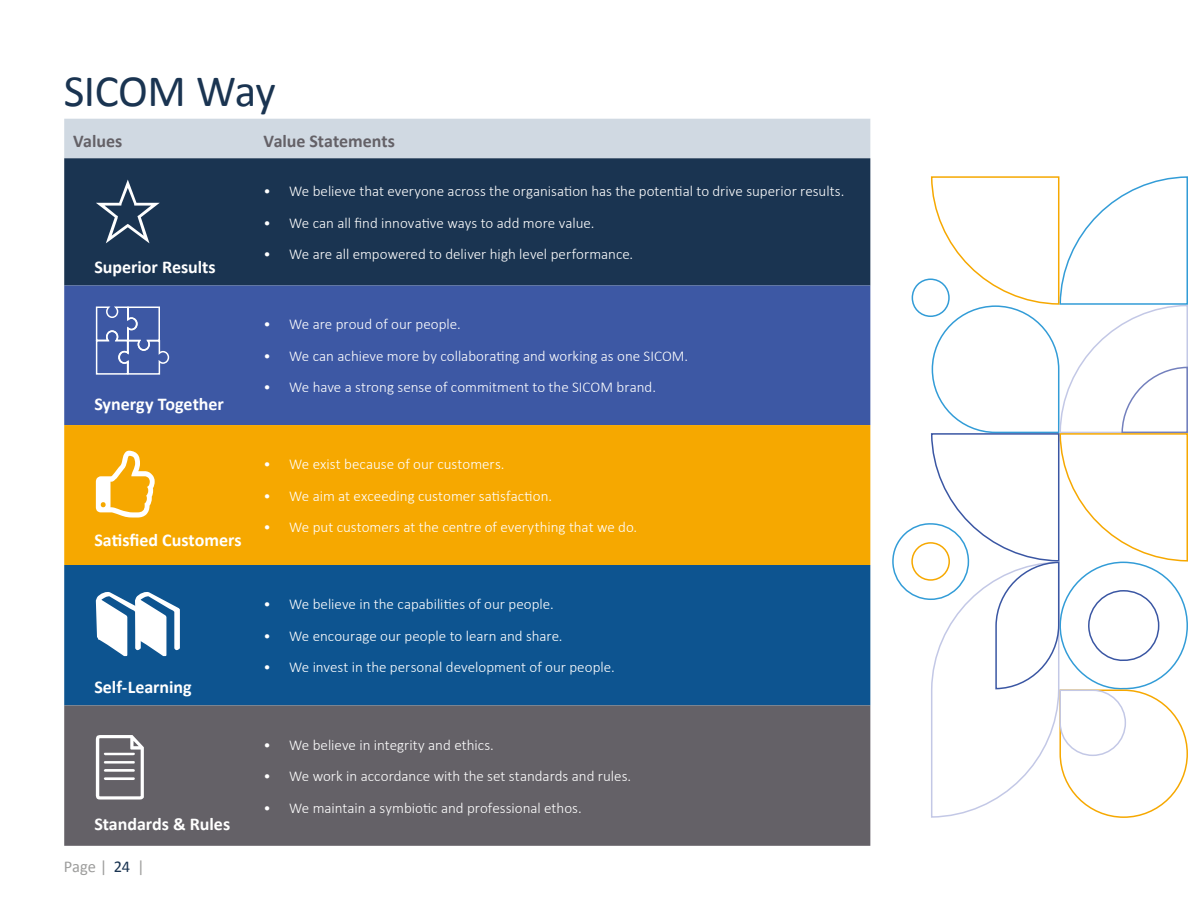
<style>
.page{position:relative;width:1188px;height:918px;background:#fff}
.page>*{position:absolute;margin:0;border:0;box-sizing:border-box;transform-origin:0 0}
.t1{font:45px "Calibri";letter-spacing:-.01em;color:#1a3451}
.t2{font:700 18px "Calibri";color:#fff}
.t3{font:700 18px "Calibri";letter-spacing:-.005em;color:#646167}
.t4{font:16.5px "Calibri";letter-spacing:-.01em;color:#9d9d9c}
.t5{font:300 15px "Calibri";color:#fff}
.s1{color:#1a3451}
</style>
<div class="page">
<div style="left:64px;top:119px;width:806px;height:39px;background:#d0d9e2"></div>
<div style="left:64px;top:158px;width:806px;height:128px;background:#1a3451"></div>
<div style="left:64px;top:286px;width:806px;height:139px;background:#3d58a4"></div>
<div style="left:64px;top:425px;width:806px;height:140px;background:#f6a800"></div>
<div style="left:64px;top:565px;width:806px;height:140px;background:#0d5490"></div>
<div style="left:64px;top:705px;width:806px;height:141px;background:#646167"></div>
<svg style="left:96px;top:735px;width:48px;height:65px"></svg>
<svg style="left:96px;top:451px;width:59px;height:67px"></svg>
<svg style="left:96px;top:590px;width:84px;height:66px"></svg>
<svg style="left:95px;top:306px;width:75px;height:69px;background:#5b72b2"></svg>
<svg style="left:96px;top:180px;width:64px;height:63px;background:#3d536c"></svg>
<svg style="left:892px;top:176px;width:296px;height:642px"></svg>
<h1 class="t1" style="left:64px;top:62px;width:213px">SICOM Way</h1>
<p class="t3" style="left:73px;top:130px;width:51px">Values</p>
<p class="t3" style="left:264px;top:130px;width:133px">Value Statements</p>
<p class="t2" style="left:94px;top:256px;width:123px">Superior Results</p>
<p class="t2" style="left:94px;top:392px;width:131px">Synergy Together</p>
<p class="t2" style="left:94px;top:529px;width:149px">Satisfied Customers</p>
<p class="t2" style="left:94px;top:676px;width:99px">Self-Learning</p>
<p class="t2" style="left:94px;top:812px;width:137px">Standards &amp; Rules</p>
<p class="t4" style="left:64px;top:856px;width:82px">Page | <span class="s1">24</span> |</p>
<p class="t5" style="left:264px;top:182px;width:582px">• We believe that everyone across the organisation has the potential to drive superior results.</p>
<p class="t5" style="left:264px;top:213px;width:332px">• We can all find innovative ways to add more value.</p>
<p class="t5" style="left:264px;top:245px;width:371px">• We are all empowered to deliver high level performance.</p>
<p class="t5" style="left:264px;top:315px;width:199px">• We are proud of our people.</p>
<p class="t5" style="left:264px;top:347px;width:426px">• We can achieve more by collaborating and working as one SICOM.</p>
<p class="t5" style="left:264px;top:378px;width:394px">• We have a strong sense of commitment to the SICOM brand.</p>
<p class="t5" style="left:264px;top:455px;width:243px">• We exist because of our customers.</p>
<p class="t5" style="left:264px;top:486px;width:290px">• We aim at exceeding customer satisfaction.</p>
<p class="t5" style="left:264px;top:518px;width:375px">• We put customers at the centre of everything that we do.</p>
<p class="t5" style="left:264px;top:595px;width:292px">• We believe in the capabilities of our people.</p>
<p class="t5" style="left:264px;top:627px;width:301px">• We encourage our people to learn and share.</p>
<p class="t5" style="left:264px;top:658px;width:353px">• We invest in the personal development of our people.</p>
<p class="t5" style="left:264px;top:735px;width:232px">• We believe in integrity and ethics.</p>
<p class="t5" style="left:264px;top:767px;width:369px">• We work in accordance with the set standards and rules.</p>
<p class="t5" style="left:264px;top:798px;width:320px">• We maintain a symbiotic and professional ethos.</p>
</div>
